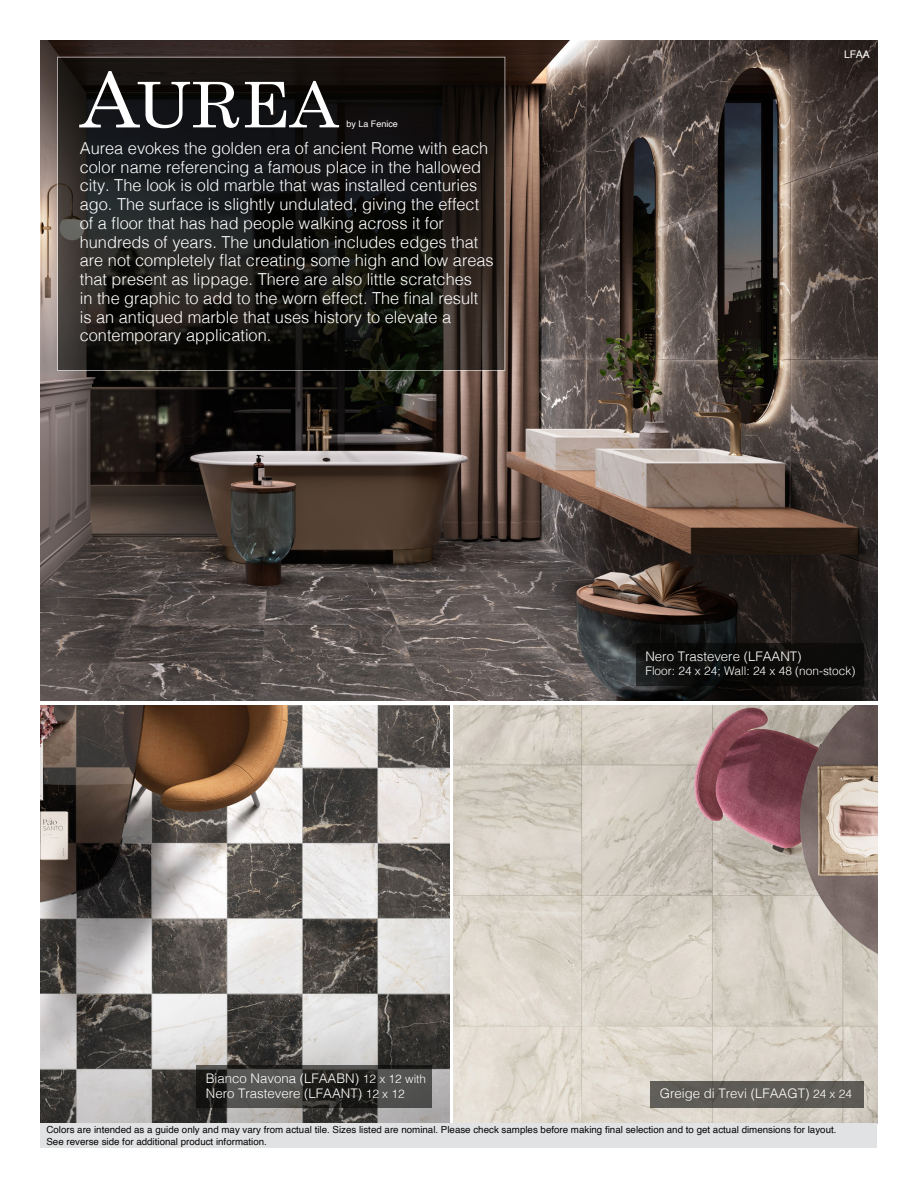
<style>
.page{position:relative;width:918px;height:1188px;background:#fff}
.page>*{position:absolute;margin:0;border:0;box-sizing:border-box;transform-origin:0 0}
.t1{font:76.5px "Century";color:#fff;scale:1.08 1}
.t2{font:63px "Century";color:#fff;scale:1.08 1}
.t3{font:300 16.5px/18.8px "Helvetica";color:#fff}
.t4{font:300 13.2px "Helvetica";color:#fff}
.t5{font:300 11.85px "Helvetica";color:#fff}
.t6{font:10.5px "Helvetica";color:#fff}
.t7{font:9.75px/11.7px "Helvetica";color:#040503}
.t8{font:9px "Helvetica";color:#fff}
.s1{font-size:11.85px}
</style>
<div class="page">
<img style="left:40px;top:705px;width:409px;height:418px">
<img style="left:453px;top:705px;width:424px;height:418px">
<img style="left:41px;top:40px;width:837px;height:661px">
<svg style="left:57px;top:57px;width:448px;height:314px;background:#1c1a18"></svg>
<svg style="left:636px;top:644px;width:228px;height:42px;background:#0d0d0b"></svg>
<svg style="left:197px;top:1066px;width:235px;height:42px;background:#3a3a38"></svg>
<div style="left:651px;top:1081px;width:213px;height:27px;background:#5e5c56"></div>
<div style="left:40px;top:1123px;width:838px;height:25px;background:#e1e2e4"></div>
<p class="t1" style="left:80px;top:36px;width:57px">A</p>
<p class="t2" style="left:136px;top:52px;width:189px">UREA</p>
<p class="t8" style="left:346px;top:117px;width:53px">by La Fenice</p>
<p class="t3" style="left:80px;top:138px;width:415px">Aurea evokes the golden era of ancient Rome with each color name referencing a famous place in the hallowed city. The look is old marble that was installed centuries ago. The surface is slightly undulated, giving the effect of a floor that has had people walking across it for hundreds of years. The undulation includes edges that are not completely flat creating some high and low areas that present as lippage. There are also little scratches<br>in the graphic to add to the worn effect. The final result is an antiqued marble that uses history to elevate a contemporary application.</p>
<p class="t6" style="left:844px;top:46px;width:27px">LFAA</p>
<p class="t4" style="left:645px;top:645px;width:158px">Nero Trastevere (LFAANT)</p>
<p class="t5" style="left:645px;top:661px;width:211px">Floor: 24 x 24; Wall: 24 x 48 (non-stock)</p>
<p class="t4" style="left:206px;top:1067px;width:222px">Bianco Navona (LFAABN) <span class="s1">12 x 12 with</span></p>
<p class="t4" style="left:206px;top:1082px;width:200px">Nero Trastevere (LFAANT) <span class="s1">12 x 12</span></p>
<p class="t4" style="left:660px;top:1082px;width:194px">Greige di Trevi (LFAAGT) <span class="s1">24 x 24</span></p>
<p class="t7" style="left:46px;top:1124px;width:792px">Colors are intended as a guide only and may vary from actual tile. Sizes listed are nominal. Please check samples before making final selection and to get actual dimensions for layout.<br>See reverse side for additional product information.</p>
</div>
